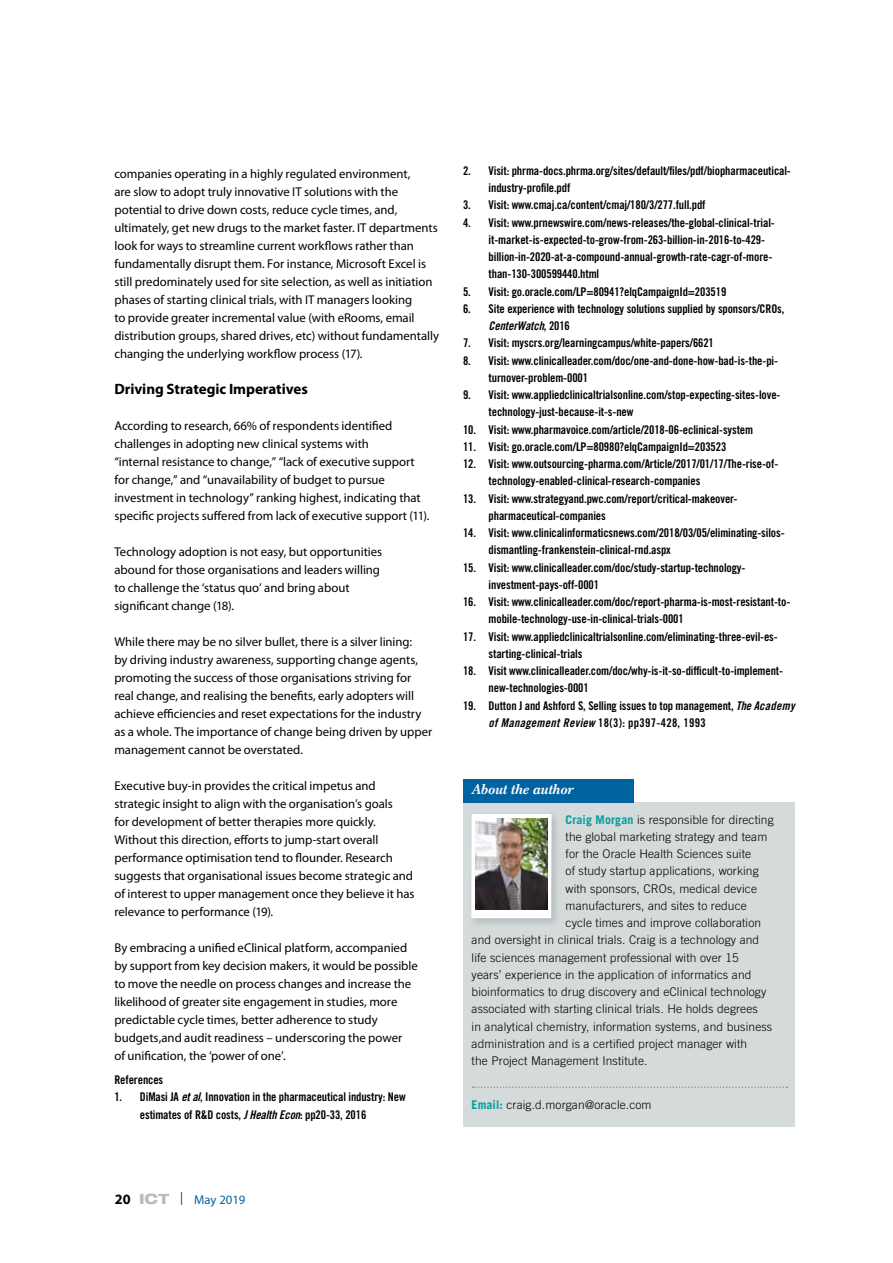
<style>
.page{position:relative;width:893px;height:1263px;background:#fff}
.page>*{position:absolute;margin:0;border:0;box-sizing:border-box;transform-origin:0 0}
.t1{font:700 15px "Myriad Pro";letter-spacing:-.005em;color:#000}
.t2{font:italic 700 15px "ITC New Baskerville";color:#fff}
.t3{font:12.75px/18px "Myriad Pro";letter-spacing:-.005em;color:#000}
.t4{font:12.75px "Myriad Pro";color:#0063a1}
.t5{font:12px/17.2px "Trade Gothic LT Std Bd Cn 20";letter-spacing:-.01em;color:#000}
.t6{font:300 12px "Trade Gothic";letter-spacing:.01em;color:#000}
.s1{font-family:"Trade Gothic LT Std Bd Cn 20 Obl"}
.s2{font-family:"Trade Gothic LT Std";font-weight:700;color:#009c9e}
.s3{font-weight:700;font-size:14.25px;color:#000}
.s4{font-family:"Helvetica Neue LT Std";font-weight:800;font-stretch:expanded;font-size:14.25px;color:#b5bebf}
.s5{font-family:"Helvetica Neue LT Std";font-weight:100;font-size:18px;color:#000}
</style>
<div class="page">
<div style="left:463px;top:802px;width:332px;height:324px;background:#d5dada"></div>
<div style="left:463px;top:779px;width:170px;height:23px;background:#0063a1"></div>
<svg style="left:473px;top:816px;width:84px;height:108px"></svg>
<div style="left:471px;top:814px;width:81px;height:104px;background:#fff"></div>
<img style="left:476px;top:818px;width:71px;height:92px">
<svg style="left:472px;top:1086px;width:315px;height:2px"></svg>
<p class="t3" style="left:114px;top:165px;width:326px">companies operating in a highly regulated environment,<br>are slow to adopt truly innovative IT solutions with the potential to drive down costs, reduce cycle times, and, ultimately, get new drugs to the market faster. IT departments look for ways to streamline current workflows rather than fundamentally disrupt them. For instance, Microsoft Excel is still predominately used for site selection, as well as initiation phases of starting clinical trials, with IT managers looking<br>to provide greater incremental value (with eRooms, email distribution groups, shared drives, etc) without fundamentally changing the underlying workflow process (17).</p>
<h5 class="t1" style="left:114px;top:381px;width:195px">Driving Strategic Imperatives</h5>
<p class="t3" style="left:114px;top:417px;width:316px">According to research, 66% of respondents identified challenges in adopting new clinical systems with<br>“internal resistance to change,” “lack of executive support for change,” and “unavailability of budget to pursue investment in technology” ranking highest, indicating that specific projects suffered from lack of executive support (11).</p>
<p class="t3" style="left:114px;top:543px;width:269px">Technology adoption is not easy, but opportunities abound for those organisations and leaders willing to challenge the ‘status quo’ and bring about significant change (18).</p>
<p class="t3" style="left:114px;top:633px;width:319px">While there may be no silver bullet, there is a silver lining:<br>by driving industry awareness, supporting change agents, promoting the success of those organisations striving for real change, and realising the benefits, early adopters will achieve efficiencies and reset expectations for the industry as a whole. The importance of change being driven by upper management cannot be overstated.</p>
<p class="t3" style="left:114px;top:777px;width:302px">Executive buy-in provides the critical impetus and strategic insight to align with the organisation’s goals<br>for development of better therapies more quickly.<br>Without this direction, efforts to jump-start overall performance optimisation tend to flounder. Research suggests that organisational issues become strategic and of interest to upper management once they believe it has relevance to performance (19).</p>
<p class="t3" style="left:114px;top:939px;width:305px">By embracing a unified eClinical platform, accompanied by support from key decision makers, it would be possible to move the needle on process changes and increase the likelihood of greater site engagement in studies, more predictable cycle times, better adherence to study budgets,and audit readiness – underscoring the power<br>of unification, the ‘power of one’.</p>
<p class="t5" style="left:114px;top:1071px;width:50px">References</p>
<p class="t5" style="left:140px;top:1088px;width:267px;text-indent:-26px">1. DiMasi JA <span class="s1">et al</span>, Innovation in the pharmaceutical industry: New estimates of R&amp;D costs, <span class="s1">J Health Econ</span>: pp20-33, 2016</p>
<p class="t5" style="left:489px;top:162px;width:304px;text-indent:-26px">2. Visit: phrma-docs.phrma.org/sites/default/files/pdf/biopharmaceutical&shy;industry-profile.pdf</p>
<p class="t5" style="left:463px;top:196px;width:244px">3. Visit: www.cmaj.ca/content/cmaj/180/3/277.full.pdf</p>
<p class="t5" style="left:489px;top:214px;width:288px;text-indent:-26px">4. Visit: www.prnewswire.com/news-releases/the-global-clinical-trial&shy;it-market-is-expected-to-grow-from-263-billion-in-2016-to-429- billion-in-2020-at-a-compound-annual-growth-rate-cagr-of-more&shy;than-130-300599440.html</p>
<p class="t5" style="left:463px;top:283px;width:265px">5. Visit: go.oracle.com/LP=80941?elqCampaignId=203519</p>
<p class="t5" style="left:489px;top:300px;width:297px;text-indent:-26px">6. Site experience with technology solutions supplied by sponsors/CROs,<br><span class="s1">CenterWatch</span>, 2016</p>
<p class="t5" style="left:463px;top:334px;width:252px">7. Visit: myscrs.org/learningcampus/white-papers/6621</p>
<p class="t5" style="left:489px;top:352px;width:291px;text-indent:-26px">8. Visit: www.clinicalleader.com/doc/one-and-done-how-bad-is-the-pi&shy;turnover-problem-0001</p>
<p class="t5" style="left:489px;top:386px;width:293px;text-indent:-26px">9. Visit: www.appliedclinicaltrialsonline.com/stop-expecting-sites-love&shy;technology-just-because-it-s-new</p>
<p class="t5" style="left:463px;top:421px;width:291px">10. Visit: www.pharmavoice.com/article/2018-06-eclinical-system</p>
<p class="t5" style="left:463px;top:438px;width:265px">11. Visit: go.oracle.com/LP=80980?elqCampaignId=203523</p>
<p class="t5" style="left:489px;top:455px;width:291px;text-indent:-26px">12. Visit: www.outsourcing-pharma.com/Article/2017/01/17/The-rise-of&shy;technology-enabled-clinical-research-companies</p>
<p class="t5" style="left:489px;top:490px;width:250px;text-indent:-26px">13. Visit: www.strategyand.pwc.com/report/critical-makeover&shy;pharmaceutical-companies</p>
<p class="t5" style="left:489px;top:524px;width:298px;text-indent:-26px">14. Visit: www.clinicalinformaticsnews.com/2018/03/05/eliminating-silos&shy;dismantling-frankenstein-clinical-rnd.aspx</p>
<p class="t5" style="left:489px;top:559px;width:258px;text-indent:-26px">15. Visit: www.clinicalleader.com/doc/study-startup-technology&shy;investment-pays-off-0001</p>
<p class="t5" style="left:489px;top:593px;width:303px;text-indent:-26px">16. Visit: www.clinicalleader.com/doc/report-pharma-is-most-resistant-to&shy;mobile-technology-use-in-clinical-trials-0001</p>
<p class="t5" style="left:489px;top:628px;width:291px;text-indent:-26px">17. Visit: www.appliedclinicaltrialsonline.com/eliminating-three-evil-es&shy;starting-clinical-trials</p>
<p class="t5" style="left:489px;top:662px;width:296px;text-indent:-26px">18. Visit www.clinicalleader.com/doc/why-is-it-so-difficult-to-implement&shy;new-technologies-0001</p>
<p class="t5" style="left:489px;top:696px;width:308px;text-indent:-26px">19. Dutton J and Ashford S, Selling issues to top management, <span class="s1">The Academy of Management Review</span> 18(3): pp397-428, 1993</p>
<p class="t2" style="left:472px;top:781px;width:103px">About the author</p>
<p class="t6" style="left:566px;top:812px;width:210px"><span class="s2">Craig Morgan</span> is responsible for directing</p>
<p class="t6" style="left:566px;top:829px;width:203px">the global marketing strategy and team</p>
<p class="t6" style="left:566px;top:847px;width:187px">for the Oracle Health Sciences suite</p>
<p class="t6" style="left:566px;top:864px;width:195px">of study startup applications, working</p>
<p class="t6" style="left:566px;top:881px;width:193px">with sponsors, CROs, medical device</p>
<p class="t6" style="left:566px;top:898px;width:183px">manufacturers, and sites to reduce</p>
<p class="t6" style="left:566px;top:916px;width:197px">cycle times and improve collaboration</p>
<p class="t6" style="left:472px;top:933px;width:289px">and oversight in clinical trials. Craig is a technology and</p>
<p class="t6" style="left:472px;top:950px;width:269px">life sciences management professional with over 15</p>
<p class="t6" style="left:472px;top:967px;width:281px">years’ experience in the application of informatics and</p>
<p class="t6" style="left:472px;top:985px;width:296px">bioinformatics to drug discovery and eClinical technology</p>
<p class="t6" style="left:472px;top:1002px;width:288px">associated with starting clinical trials. He holds degrees</p>
<p class="t6" style="left:472px;top:1019px;width:302px">in analytical chemistry, information systems, and business</p>
<p class="t6" style="left:472px;top:1036px;width:277px">administration and is a certified project manager with</p>
<p class="t6" style="left:472px;top:1054px;width:177px">the Project Management Institute.</p>
<p class="t6" style="left:472px;top:1097px;width:181px"><span class="s2">Email:</span> craig.d.morgan@oracle.com</p>
<p class="t4" style="left:115px;top:1192px;width:132px"><span class="s3">20</span> <span class="s4">ICT</span> <span class="s5">l</span> May 2019</p>
</div>
